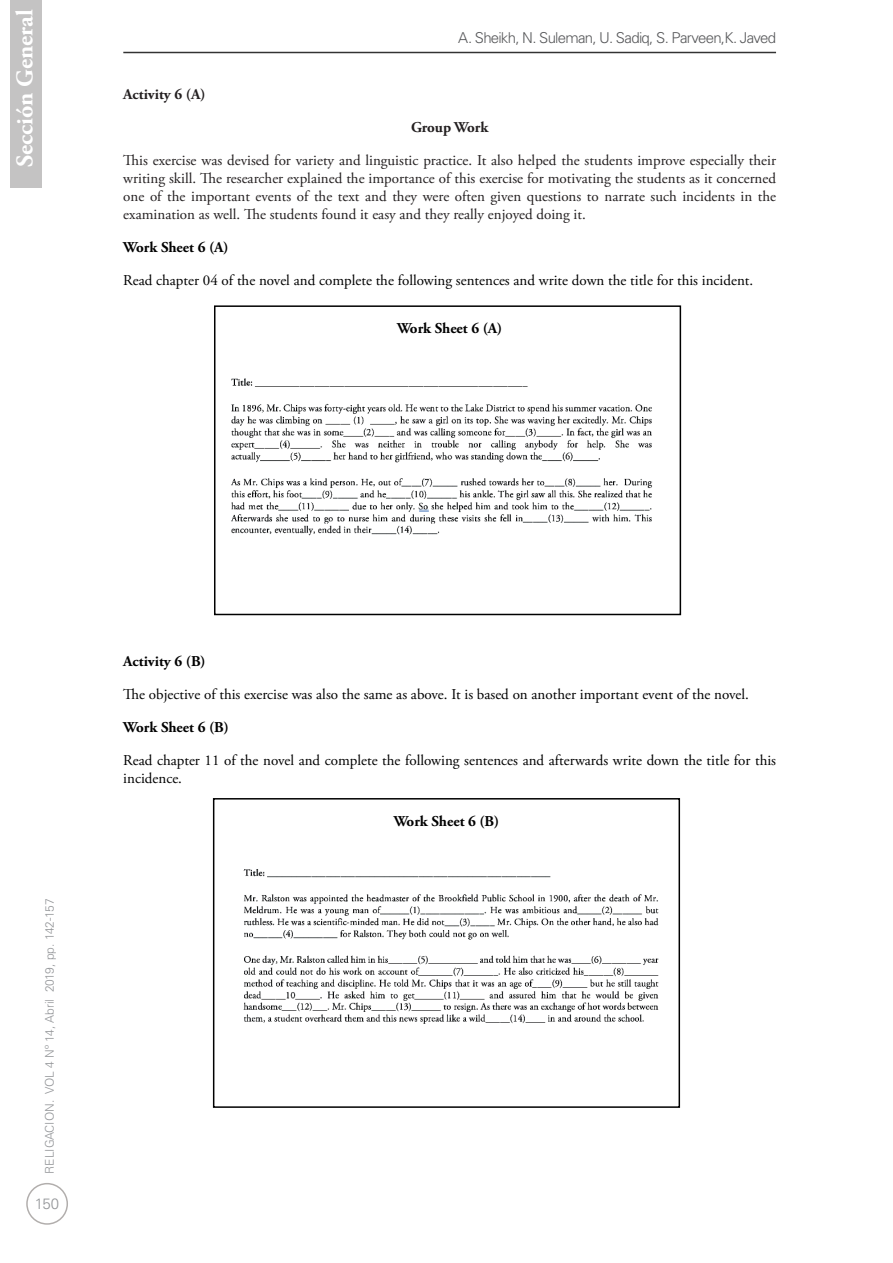
<style>
.page{position:relative;width:893px;height:1263px;background:#fff}
.page>*{position:absolute;margin:0;border:0;box-sizing:border-box;transform-origin:0 0}
.t1{font:700 24px "Adobe Garamond Pro";color:#fff}
.t2{font:15px/18px "Adobe Garamond Pro";color:#231f20;text-align:justify}
.t3{font:15px/18px "Adobe Garamond Pro";color:#000001}
.t4{font:700 15px "Adobe Garamond Pro";color:#000001}
.t5{font:300 15px "Univers LT Std";letter-spacing:-.05em;color:#57585a}
.t6{font:700 15px "Adobe Garamond Pro";color:#231f20}
.t7{font:300 15px "Univers LT Std";color:#939598}
.t8{font:300 12px "Univers LT Std";color:#939598}
</style>
<div class="page">
<hr style="left:123px;top:52px;width:653px;height:1px;background:#000">
<div style="left:26px;top:1183px;width:42px;height:42px;border:2px solid #524a47;border-radius:50%"></div>
<div style="left:11px;top:0;width:31px;height:187px;background:#c4c3c3"></div>
<img style="left:231px;top:378px;width:421px;height:158px">
<div style="left:214px;top:305px;width:467px;height:310px;border:2px solid #000"></div>
<img style="left:243px;top:869px;width:416px;height:155px">
<div style="left:213px;top:798px;width:467px;height:310px;border:2px solid #000"></div>
<h1 class="t1" style="left:11px;top:167px;width:159px;rotate:-90deg">Sección General</h1>
<p class="t6" style="left:123px;top:86px;width:84px">Activity 6 (A)</p>
<p class="t5" style="left:458px;top:29px;width:319px">A. Sheikh, N. Suleman, U. Sadiq, S. Parveen,K. Javed</p>
<p class="t6" style="left:411px;top:119px;width:79px">Group Work</p>
<p class="t2" style="left:123px;top:152px;width:654px">This exercise was devised for variety and linguistic practice. It also helped the students improve especially their writing skill. The researcher explained the importance of this exercise for motivating the students as it concerned one of the important events of the text and they were often given questions to narrate such incidents in the examination as well. The students found it easy and they really enjoyed doing it.</p>
<p class="t4" style="left:123px;top:239px;width:107px">Work Sheet 6 (A)</p>
<p class="t3" style="left:123px;top:272px;width:631px">Read chapter 04 of the novel and complete the following sentences and write down the title for this incident.</p>
<p class="t4" style="left:397px;top:319px;width:107px">Work Sheet 6 (A)</p>
<p class="t8" style="left:42px;top:1174px;width:277px;rotate:-90deg">RELIGACION. VOL 4 Nº 14, Abril 2019, pp. 142-157</p>
<p class="t7" style="left:35px;top:1194px;width:26px">150</p>
<p class="t4" style="left:123px;top:653px;width:84px">Activity 6 (B)</p>
<p class="t3" style="left:123px;top:686px;width:627px">The objective of this exercise was also the same as above. It is based on another important event of the novel.</p>
<p class="t4" style="left:123px;top:719px;width:107px">Work Sheet 6 (B)</p>
<p class="t3" style="left:123px;top:752px;width:654px">Read chapter 11 of the novel and complete the following sentences and afterwards write down the title for this incidence.</p>
<p class="t4" style="left:394px;top:812px;width:107px">Work Sheet 6 (B)</p>
</div>
